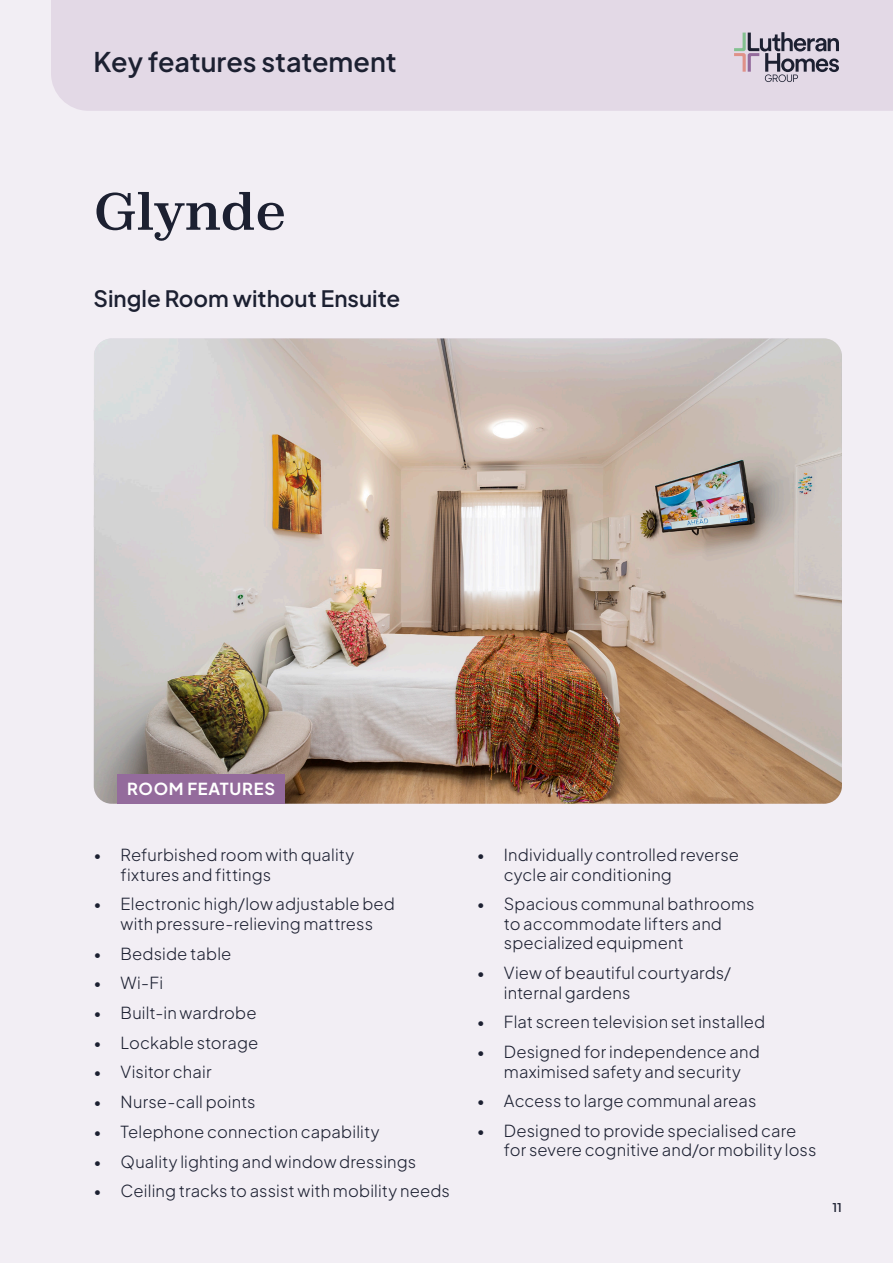
<style>
.page{position:relative;width:893px;height:1263px;background:#f2eef4}
.page>*{position:absolute;margin:0;border:0;box-sizing:border-box;transform-origin:0 0}
.t1{font:700 52.5px "Zodiak";color:#1c2031}
.t2{font:600 27px "Plus Jakarta Sans";color:#1c2031}
.t3{font:600 22.5px "Plus Jakarta Sans";color:#1c2031}
.t4{font:300 16.5px/19.5px "Plus Jakarta Sans";letter-spacing:.01em;color:#1c2031}
.t5{font:700 16.5px "Plus Jakarta Sans";letter-spacing:.04em;color:#fff}
.t6{font:600 12px "Plus Jakarta Sans";color:#1c2031}
</style>
<div class="page">
<div style="left:51px;top:0;width:842px;height:111px;background:#e3d9e6"></div>
<svg style="left:734px;top:32px;width:105px;height:50px;background:#aea7b4"></svg>
<img style="left:94px;top:338px;width:748px;height:466px">
<div style="left:117px;top:774px;width:168px;height:30px;background:#946b9c"></div>
<p class="t2" style="left:94px;top:38px;width:305px">Key features statement</p>
<p class="t1" style="left:94px;top:178px;width:194px">Glynde</p>
<p class="t3" style="left:94px;top:279px;width:308px">Single Room without Ensuite</p>
<p class="t5" style="left:127px;top:774px;width:149px">ROOM FEATURES</p>
<p class="t4" style="left:121px;top:843px;width:235px;text-indent:-27px">• Refurbished room with quality fixtures and fittings</p>
<p class="t4" style="left:94px;top:893px;width:303px;text-align:center">• Electronic high/low adjustable bed with pressure-relieving mattress</p>
<p class="t4" style="left:94px;top:942px;width:139px">• Bedside table</p>
<p class="t4" style="left:94px;top:972px;width:71px">• Wi-Fi</p>
<p class="t4" style="left:94px;top:1001px;width:165px">• Built-in wardrobe</p>
<p class="t4" style="left:94px;top:1031px;width:166px">• Lockable storage</p>
<p class="t4" style="left:94px;top:1061px;width:120px">• Visitor chair</p>
<p class="t4" style="left:94px;top:1090px;width:164px">• Nurse-callpoints</p>
<p class="t4" style="left:94px;top:1120px;width:287px">• Telephone connection capability</p>
<p class="t4" style="left:94px;top:1150px;width:324px">• Quality lightingand window dressings</p>
<p class="t4" style="left:94px;top:1180px;width:358px">• Ceiling tracks to assist with mobility needs</p>
<p class="t4" style="left:504px;top:843px;width:237px;text-indent:-27px">• Individually controlled reverse cycle air conditioning</p>
<p class="t4" style="left:504px;top:893px;width:252px;text-indent:-27px">• Spacious communal bathrooms to accommodate lifters and specialized equipment</p>
<p class="t4" style="left:504px;top:961px;width:229px;text-indent:-27px">• View of beautiful courtyards/ internal gardens</p>
<p class="t4" style="left:477px;top:1011px;width:290px">• Flat screen television set installed</p>
<p class="t4" style="left:477px;top:1040px;width:285px;text-align:center">• Designed for independence and maximisedsafety andsecurity</p>
<p class="t4" style="left:477px;top:1090px;width:281px">• Access to large communal areas</p>
<p class="t4" style="left:504px;top:1119px;width:314px;text-indent:-27px">• Designed to provide specialised care for severe cognitive and/or mobility loss</p>
<p class="t6" style="left:832px;top:1197px;width:11px">11</p>
</div>
